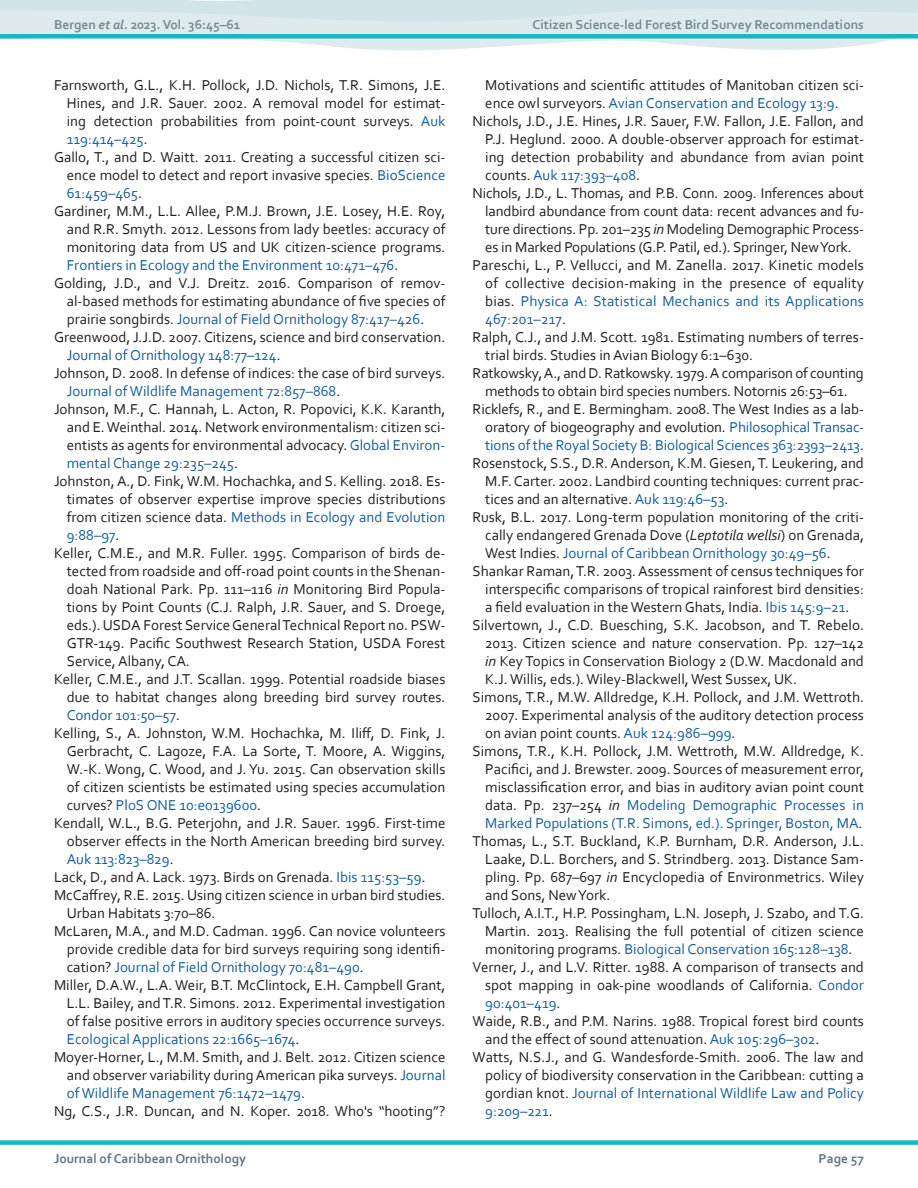
<style>
.page{position:relative;width:918px;height:1188px;background:#fff}
.page>*{position:absolute;margin:0;border:0;box-sizing:border-box;transform-origin:0 0}
.Citation__P{font:15px/18px "Corbel";color:#231f20;text-align:justify}
.t1{font:700 13.5px "Corbel";color:#758b95}
.t2{font:700 13.5px "Corbel";color:#5f7682}
.s1{font-style:italic}
.s2{color:#175d9e}
</style>
<div class="page">
<svg style="left:0;top:0;width:918px;height:51px;fill:#deeaee"></svg>
<div style="left:0;top:1140px;width:918px;height:5px;background:#16b7c3"></div>
<div style="left:0;top:34px;width:918px;height:5px;background:#16b7c3"></div>
<p class="t1" style="left:54px;top:16px;width:188px">Bergen <span class="s1">et al.</span> 2023. Vol. 36:45–61</p>
<p class="t1" style="left:533px;top:16px;width:333px">Citizen Science-led Forest Bird Survey Recommendations</p>
<p class="Citation__P" style="left:67px;top:76px;width:380px;text-indent:-13px">Farnsworth, G.L., K.H. Pollock, J.D. Nichols, T.R. Simons, J.E.<br>Hines, and J.R. Sauer. 2002. A removal model for estimat&shy;ing detection probabilities from point-count surveys. <span class="s2">Auk 119:414–425</span>.</p>
<p class="Citation__P" style="left:67px;top:148px;width:380px;text-indent:-13px">Gallo, T., and D. Waitt. 2011. Creating a successful citizen sci&shy;ence model to detect and report invasive species. <span class="s2">BioScience 61:459–465</span>.</p>
<p class="Citation__P" style="left:67px;top:202px;width:380px;text-indent:-13px">Gardiner, M.M., L.L. Allee, P.M.J. Brown, J.E. Losey, H.E. Roy, and R.R. Smyth. 2012. Lessons from lady beetles: accuracy of monitoring data from US and UK citizen-science programs.<br><span class="s2">Frontiers in Ecology and the Environment 10:471–476</span>.</p>
<p class="Citation__P" style="left:67px;top:274px;width:380px;text-indent:-13px">Golding, J.D., and V.J. Dreitz. 2016. Comparison of remov&shy;al-based methods for estimating abundance of five species of prairie songbirds. <span class="s2">Journal of Field Ornithology 87:417–426</span>.</p>
<p class="Citation__P" style="left:67px;top:328px;width:380px;text-indent:-13px">Greenwood, J.J.D. 2007. Citizens, science and bird conservation.<br><span class="s2">Journal of Ornithology 148:77–124</span>.</p>
<p class="Citation__P" style="left:67px;top:364px;width:380px;text-indent:-13px">Johnson, D. 2008. In defense of indices: the case of bird surveys.<br><span class="s2">Journal of Wildlife Management 72:857–868</span>.</p>
<p class="Citation__P" style="left:67px;top:400px;width:380px;text-indent:-13px">Johnson, M.F., C. Hannah, L. Acton, R. Popovici, K.K. Karanth, and E. Weinthal. 2014. Network environmentalism: citizen sci&shy;entists as agents for environmental advocacy. <span class="s2">Global Environ&shy;mental Change 29:235–245</span>.</p>
<p class="Citation__P" style="left:67px;top:472px;width:380px;text-indent:-13px">Johnston, A., D. Fink, W.M. Hochachka, and S. Kelling. 2018. Es&shy;timates of observer expertise improve species distributions from citizen science data. <span class="s2">Methods in Ecology and Evolution 9:88–97</span>.</p>
<p class="Citation__P" style="left:67px;top:544px;width:380px;text-indent:-13px">Keller, C.M.E., and M.R. Fuller. 1995. Comparison of birds de&shy;tected from roadside and off-road point counts in the Shenan&shy;doah National Park. Pp. 111–116 <span class="s1">in</span> Monitoring Bird Popula&shy;tions by Point Counts (C.J. Ralph, J.R. Sauer, and S. Droege, eds.). USDA Forest Service General Technical Report no. PSW-GTR-149. Pacific Southwest Research Station, USDA Forest Service, Albany, CA.</p>
<p class="Citation__P" style="left:67px;top:670px;width:380px;text-indent:-13px">Keller, C.M.E., and J.T. Scallan. 1999. Potential roadside biases due to habitat changes along breeding bird survey routes.<br><span class="s2">Condor 101:50–57</span>.</p>
<p class="Citation__P" style="left:67px;top:724px;width:380px;text-indent:-13px">Kelling, S., A. Johnston, W.M. Hochachka, M. Iliff, D. Fink, J.<br>Gerbracht, C. Lagoze, F.A. La Sorte, T. Moore, A. Wiggins, W.-K. Wong, C. Wood, and J. Yu. 2015. Can observation skills of citizen scientists be estimated using species accumulation curves? <span class="s2">PloS ONE 10:e0139600</span>.</p>
<p class="Citation__P" style="left:67px;top:814px;width:380px;text-indent:-13px">Kendall, W.L., B.G. Peterjohn, and J.R. Sauer. 1996. First-time observer effects in the North American breeding bird survey.<br><span class="s2">Auk 113:823–829</span>.</p>
<p class="Citation__P" style="left:54px;top:868px;width:373px">Lack, D., and A. Lack. 1973. Birds on Grenada. <span class="s2">Ibis 115:53–59</span>.</p>
<p class="Citation__P" style="left:67px;top:886px;width:380px;text-indent:-13px">McCaffrey, R.E. 2015. Using citizen science in urban bird studies.<br>Urban Habitats 3:70–86.</p>
<p class="Citation__P" style="left:67px;top:922px;width:380px;text-indent:-13px">McLaren, M.A., and M.D. Cadman. 1996. Can novice volunteers provide credible data for bird surveys requiring song identifi&shy;cation? <span class="s2">Journal of Field Ornithology 70:481–490</span>.</p>
<p class="Citation__P" style="left:67px;top:976px;width:380px;text-indent:-13px">Miller, D.A.W., L.A. Weir, B.T. McClintock, E.H. Campbell Grant, L.L. Bailey, and T.R. Simons. 2012. Experimental investigation of false positive errors in auditory species occurrence surveys.<br><span class="s2">Ecological Applications 22:1665–1674</span>.</p>
<p class="Citation__P" style="left:67px;top:1048px;width:380px;text-indent:-13px">Moyer-Horner, L., M.M. Smith, and J. Belt. 2012. Citizen science and observer variability during American pika surveys. <span class="s2">Journal of Wildlife Management 76:1472–1479</span>.</p>
<p class="Citation__P" style="left:54px;top:1102px;width:393px">Ng, C.S., J.R. Duncan, and N. Koper. 2018. Who's “hooting”?</p>
<p class="Citation__P" style="left:485px;top:76px;width:380px">Motivations and scientific attitudes of Manitoban citizen sci&shy;ence owl surveyors. <span class="s2">Avian Conservation and Ecology 13:9</span>.</p>
<p class="Citation__P" style="left:485px;top:112px;width:380px;text-indent:-13px">Nichols, J.D., J.E. Hines, J.R. Sauer, F.W. Fallon, J.E. Fallon, and P.J. Heglund. 2000. A double-observer approach for estimat&shy;ing detection probability and abundance from avian point counts. <span class="s2">Auk 117:393–408</span>.</p>
<p class="Citation__P" style="left:485px;top:184px;width:380px;text-indent:-13px">Nichols, J.D., L. Thomas, and P.B. Conn. 2009. Inferences about landbird abundance from count data: recent advances and fu&shy;ture directions. Pp. 201–235 <span class="s1">in</span> Modeling Demographic Process&shy;es in Marked Populations (G.P. Patil, ed.). Springer, New York.</p>
<p class="Citation__P" style="left:485px;top:256px;width:380px;text-indent:-13px">Pareschi, L., P. Vellucci, and M. Zanella. 2017. Kinetic models of collective decision-making in the presence of equality bias. <span class="s2">Physica A: Statistical Mechanics and its Applications 467:201–217</span>.</p>
<p class="Citation__P" style="left:485px;top:328px;width:380px;text-indent:-13px">Ralph, C.J., and J.M. Scott. 1981. Estimating numbers of terres&shy;trial birds. Studies in Avian Biology 6:1–630.</p>
<p class="Citation__P" style="left:472px;top:364px;width:393px;text-align:center">Ratkowsky, A., and D. Ratkowsky. 1979. A comparison of counting methods to obtain bird species numbers. Notornis 26:53–61.</p>
<p class="Citation__P" style="left:485px;top:400px;width:380px;text-indent:-13px">Ricklefs, R., and E. Bermingham. 2008. The West Indies as a lab&shy;oratory of biogeography and evolution. <span class="s2">Philosophical Transac&shy;tions of the Royal Society B: Biological Sciences 363:2393–2413</span>.</p>
<p class="Citation__P" style="left:485px;top:454px;width:380px;text-indent:-13px">Rosenstock, S.S., D.R. Anderson, K.M. Giesen, T. Leukering, and M.F. Carter. 2002. Landbird counting techniques: current prac&shy;tices and an alternative. <span class="s2">Auk 119:46–53</span>.</p>
<p class="Citation__P" style="left:485px;top:508px;width:380px;text-indent:-13px">Rusk, B.L. 2017. Long-term population monitoring of the criti&shy;cally endangered Grenada Dove (<span class="s1">Leptotila wellsi</span>) on Grenada, West Indies. <span class="s2">Journal of Caribbean Ornithology 30:49–56</span>.</p>
<p class="Citation__P" style="left:485px;top:562px;width:380px;text-indent:-13px">Shankar Raman, T.R. 2003. Assessment of census techniques for interspecific comparisons of tropical rainforest bird densities: a field evaluation in the Western Ghats, India. <span class="s2">Ibis 145:9–21</span>.</p>
<p class="Citation__P" style="left:485px;top:616px;width:380px;text-indent:-13px">Silvertown, J., C.D. Buesching, S.K. Jacobson, and T. Rebelo.<br>2013. Citizen science and nature conservation. Pp. 127–142 <span class="s1">in</span> Key Topics in Conservation Biology 2 (D.W. Macdonald and K.J. Willis, eds.). Wiley-Blackwell, West Sussex, UK.</p>
<p class="Citation__P" style="left:485px;top:688px;width:380px;text-indent:-13px">Simons, T.R., M.W. Alldredge, K.H. Pollock, and J.M. Wettroth.<br>2007. Experimental analysis of the auditory detection process on avian point counts. <span class="s2">Auk 124:986–999</span>.</p>
<p class="Citation__P" style="left:485px;top:742px;width:380px;text-indent:-13px">Simons, T.R., K.H. Pollock, J.M. Wettroth, M.W. Alldredge, K.<br>Pacifici, and J. Brewster. 2009. Sources of measurement error, misclassification error, and bias in auditory avian point count data. Pp. 237–254 <span class="s1">in</span> <span class="s2">Modeling Demographic Processes in Marked Populations (T.R. Simons, ed.). Springer, Boston, MA</span>.</p>
<p class="Citation__P" style="left:485px;top:832px;width:380px;text-indent:-13px">Thomas, L., S.T. Buckland, K.P. Burnham, D.R. Anderson, J.L.<br>Laake, D.L. Borchers, and S. Strindberg. 2013. Distance Sam&shy;pling. Pp. 687–697 <span class="s1">in</span> Encyclopedia of Environmetrics. Wiley and Sons, New York.</p>
<p class="Citation__P" style="left:485px;top:904px;width:380px;text-indent:-13px">Tulloch, A.I.T., H.P. Possingham, L.N. Joseph, J. Szabo, and T.G.<br>Martin. 2013. Realising the full potential of citizen science monitoring programs. <span class="s2">Biological Conservation 165:128–138</span>.</p>
<p class="Citation__P" style="left:485px;top:958px;width:380px;text-indent:-13px">Verner, J., and L.V. Ritter. 1988. A comparison of transects and spot mapping in oak-pine woodlands of California. <span class="s2">Condor 90:401–419</span>.</p>
<p class="Citation__P" style="left:485px;top:1012px;width:380px;text-indent:-13px">Waide, R.B., and P.M. Narins. 1988. Tropical forest bird counts and the effect of sound attenuation. <span class="s2">Auk 105:296–302</span>.</p>
<p class="Citation__P" style="left:485px;top:1048px;width:380px;text-indent:-13px">Watts, N.S.J., and G. Wandesforde-Smith. 2006. The law and policy of biodiversity conservation in the Caribbean: cutting a gordian knot. <span class="s2">Journal of International Wildlife Law and Policy 9:209–221</span>.</p>
<p class="t2" style="left:54px;top:1150px;width:194px">Journal of Caribbean Ornithology</p>
<p class="t2" style="left:819px;top:1150px;width:47px">Page 57</p>
</div>
